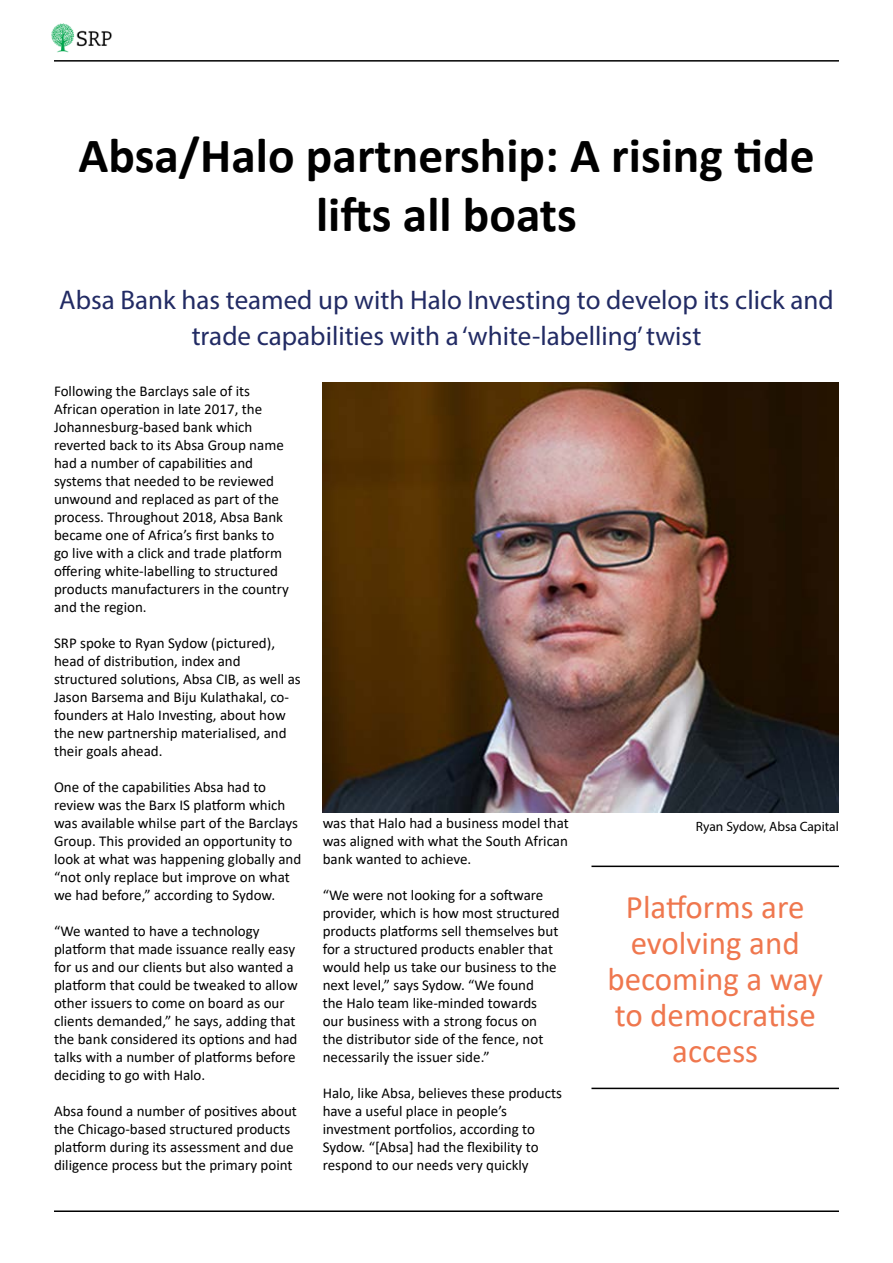
<style>
.page{position:relative;width:893px;height:1263px;background:#fff}
.page>*{position:absolute;margin:0;border:0;box-sizing:border-box;transform-origin:0 0}
.t1{font:700 49.5px/59.4px "Calibri";color:#000;text-align:center}
.t2{font:33px/36px "Calibri";color:#ef774e;text-align:center}
.t3{font:27px/36px "Myriad Pro";color:#222b64;text-align:center}
.t4{font:15px/18px "Calibri";color:#000}
.t5{font:13.5px "Myriad Pro";color:#000}
</style>
<div class="page">
<hr style="left:54px;top:1210px;width:785px;height:2px;background:#000">
<img style="left:323px;top:383px;width:516px;height:429px">
<hr style="left:54px;top:60px;width:785px;height:2px;background:#000">
<img style="left:51px;top:23px;width:61px;height:30px">
<hr style="left:591px;top:865px;width:248px;height:2px;background:#000">
<hr style="left:591px;top:1088px;width:248px;height:1px;background:#000">
<h1 class="t1" style="left:78px;top:125px;width:738px">Absa/Halo partnership: A rising tide lifts all boats</h1>
<h3 class="t3" style="left:59px;top:282px;width:776px">Absa Bank has teamed up with Halo Investing to develop its click and trade capabilities with a ‘white-labelling’ twist</h3>
<p class="t4" style="left:54px;top:382px;width:236px">Following the Barclays sale of its African operation in late 2017, the Johannesburg-based bank which reverted back to its Absa Group name had a number of capabilities and systems that needed to be reviewed unwound and replaced as part of the process. Throughout 2018, Absa Bank became one of Africa’s first banks to go live with a click and trade platform offering white-labelling to structured products manufacturers in the country and the region.</p>
<p class="t4" style="left:54px;top:634px;width:248px">SRP spoke to Ryan Sydow (pictured), head of distribution, index and structured solutions, Absa CIB, as well as Jason Barsema and Biju Kulathakal, co&shy;founders at Halo Investing, about how the new partnership materialised, and their goals ahead.</p>
<p class="t4" style="left:54px;top:778px;width:249px">One of the capabilities Absa had to review was the Barx IS platform which was available whilse part of the Barclays Group. This provided an opportunity to look at what was happening globally and “not only replace but improve on what we had before,” according to Sydow.</p>
<p class="t4" style="left:54px;top:922px;width:245px">“We wanted to have a technology platform that made issuance really easy for us and our clients but also wanted a platform that could be tweaked to allow other issuers to come on board as our clients demanded,” he says, adding that the bank considered its options and had talks with a number of platforms before deciding to go with Halo.</p>
<p class="t4" style="left:54px;top:1102px;width:244px">Absa found a number of positives about the Chicago-based structured products platform during its assessment and due diligence process but the primary point</p>
<p class="t4" style="left:323px;top:814px;width:248px;text-align:justify">was that Halo had a business model that was aligned with what the South African bank wanted to achieve.</p>
<p class="t4" style="left:323px;top:886px;width:239px">“We were not looking for a software provider, which is how most structured products platforms sell themselves but for a structured products enabler that would help us take our business to the next level,” says Sydow. “We found<br>the Halo team like-minded towards our business with a strong focus on the distributor side of the fence, not necessarily the issuer side.”</p>
<p class="t4" style="left:323px;top:1084px;width:241px">Halo, like Absa, believes these products have a useful place in people’s investment portfolios, according to Sydow. “[Absa] had the flexibility to respond to our needs very quickly</p>
<p class="t5" style="left:696px;top:818px;width:145px">Ryan Sydow, Absa Capital</p>
<h2 class="t2" style="left:607px;top:888px;width:217px">Platforms are evolving and becoming a way to democratise access</h2>
</div>
